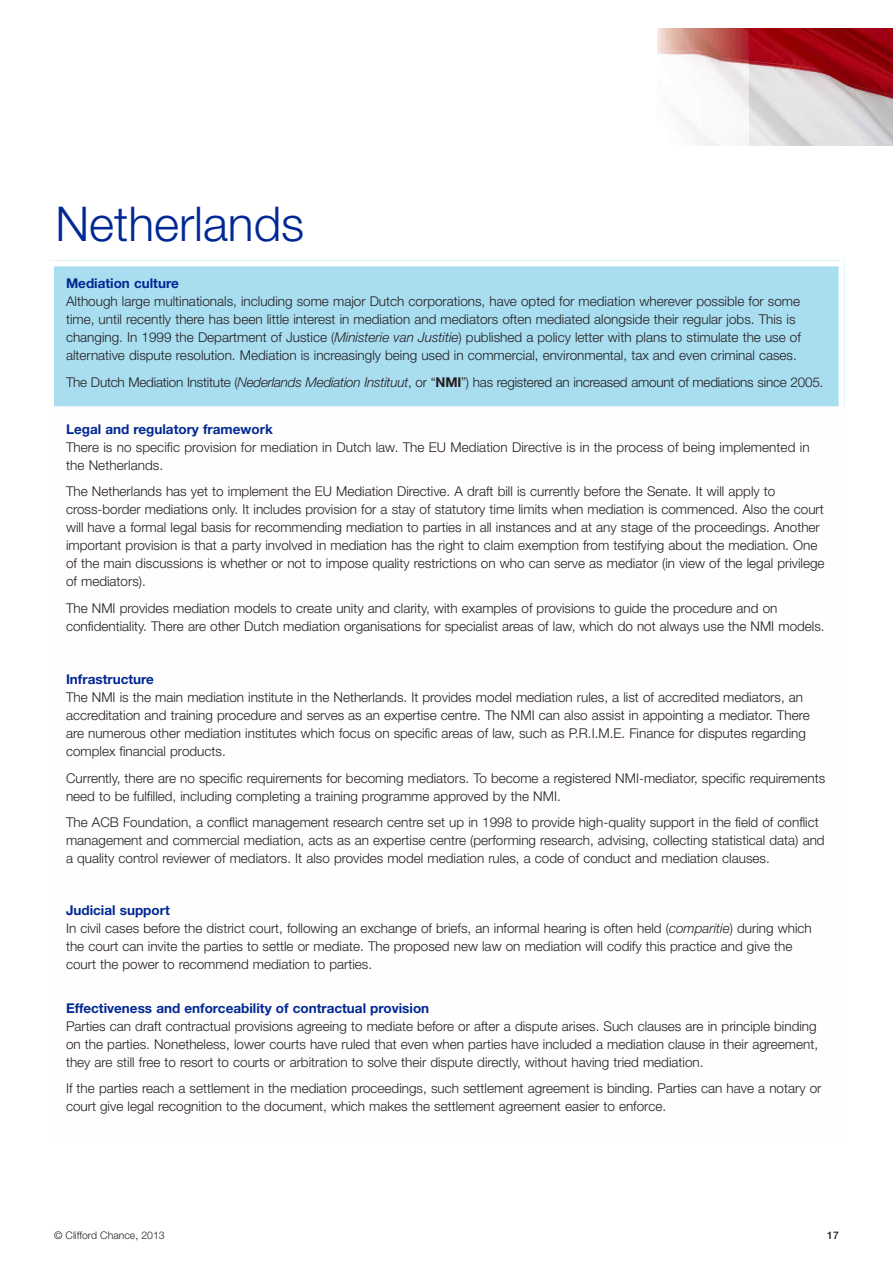
<style>
.page{position:relative;width:893px;height:1263px;background:#fff}
.page>*{position:absolute;margin:0;border:0;box-sizing:border-box;transform-origin:0 0}
.t1{font:300 48px "Helvetica Neue LT";color:#002894}
.t2{font:300 13.5px/18px "Helvetica Neue LT";color:#231f20}
.t3{font:700 13.5px "Helvetica Neue LT";color:#002894}
.t4{font:300 10.5px "Helvetica Neue LT";color:#231f20}
.t5{font:500 10.5px "Helvetica Neue LT";color:#231f20}
.s1{font-style:italic}
.s2{font-weight:700}
.s3{font-weight:700;color:#002894}
</style>
<div class="page">
<div style="left:48px;top:260px;width:797px;height:149px;background:#a9ddf0"></div>
<div style="left:48px;top:260px;width:6px;height:879px;background:#fff"></div>
<div style="left:839px;top:260px;width:6px;height:879px;background:#fff"></div>
<div style="left:48px;top:260px;width:797px;height:6px;background:#fff"></div>
<div style="left:48px;top:406px;width:797px;height:6px;background:#fff"></div>
<img style="left:748px;top:28px;width:145px;height:118px">
<img style="left:657px;top:28px;width:91px;height:118px">
<h1 class="t1" style="left:55px;top:207px;width:250px">Netherlands</h1>
<p class="t3" style="left:66px;top:278px;width:114px">Mediation culture</p>
<p class="t2" style="left:66px;top:293px;width:736px">Although large multinationals, including some major Dutch corporations, have opted for mediation wherever possible for some time, until recently there has been little interest in mediation and mediators often mediated alongside their regular jobs. This is changing. In 1999 the Department of Justice (<span class="s1">Ministerie van Justitie</span>) published a policy letter with plans to stimulate the use of alternative dispute resolution. Mediation is increasingly being used in commercial, environmental, tax and even criminal cases.</p>
<p class="t2" style="left:66px;top:374px;width:759px">The Dutch Mediation Institute (<span class="s1">Nederlands Mediation Instituut</span>, or “<span class="s2">NMI</span>”) has registered an increased amount of mediations since 2005.</p>
<p class="t3" style="left:66px;top:424px;width:208px">Legal and regulatory framework</p>
<p class="t2" style="left:66px;top:439px;width:745px">There is no specific provision for mediation in Dutch law. The EU Mediation Directive is in the process of being implemented in the Netherlands.</p>
<p class="t2" style="left:66px;top:484px;width:760px">The Netherlands has yet to implement the EU Mediation Directive. A draft bill is currently before the Senate. It will apply to cross-border mediations only. It includes provision for a stay of statutory time limits when mediation is commenced. Also the court will have a formal legal basis for recommending mediation to parties in all instances and at any stage of the proceedings. Another important provision is that a party involved in mediation has the right to claim exemption from testifying about the mediation. One of the main discussions is whether or not to impose quality restrictions on who can serve as mediator (in view of the legal privilege of mediators).</p>
<p class="t2" style="left:66px;top:600px;width:760px">The NMI provides mediation models to create unity and clarity, with examples of provisions to guide the procedure and on confidentiality. There are other Dutch mediation organisations for specialist areas of law, which do not always use the NMI models.</p>
<p class="t3" style="left:66px;top:674px;width:89px">Infrastructure</p>
<p class="t2" style="left:66px;top:690px;width:745px">The NMI is the main mediation institute in the Netherlands. It provides model mediation rules, a list of accredited mediators, an accreditation and training procedure and serves as an expertise centre. The NMI can also assist in appointing a mediator. There are numerous other mediation institutes which focus on specific areas of law, such as P.R.I.M.E. Finance for disputes regarding complex financial products.</p>
<p class="t2" style="left:66px;top:770px;width:761px">Currently, there are no specific requirements for becoming mediators. To become a registered NMI-mediator, specific requirements need to be fulfilled, including completing a training programme approved by the NMI.</p>
<p class="t2" style="left:66px;top:815px;width:760px">The ACB Foundation, a conflict management research centre set up in 1998 to provide high-quality support in the field of conflict management and commercial mediation, acts as an expertise centre (performing research, advising, collecting statistical data) and a quality control reviewer of mediators. It also provides model mediation rules, a code of conduct and mediation clauses.</p>
<p class="t2" style="left:66px;top:902px;width:747px"><span class="s3">Judicial support<br></span>In civil cases before the district court, following an exchange of briefs, an informal hearing is often held (<span class="s1">comparitie</span>) during which the court can invite the parties to settle or mediate. The proposed new law on mediation will codify this practice and give the court the power to recommend mediation to parties.</p>
<p class="t3" style="left:66px;top:1003px;width:365px">Effectiveness and enforceability of contractual provision</p>
<p class="t2" style="left:66px;top:1018px;width:754px;text-align:justify">Parties can draft contractual provisions agreeing to mediate before or after a dispute arises. Such clauses are in principle binding on the parties. Nonetheless, lower courts have ruled that even when parties have included a mediation clause in their agreement, they are still free to resort to courts or arbitration to solve their dispute directly, without having tried mediation.</p>
<p class="t2" style="left:66px;top:1080px;width:757px">If the parties reach a settlement in the mediation proceedings, such settlement agreement is binding. Parties can have a notary or court give legal recognition to the document, which makes the settlement agreement easier to enforce.</p>
<p class="t4" style="left:54px;top:1231px;width:112px">© Clifford Chance, 2013</p>
<p class="t5" style="left:827px;top:1231px;width:13px">17</p>
</div>
